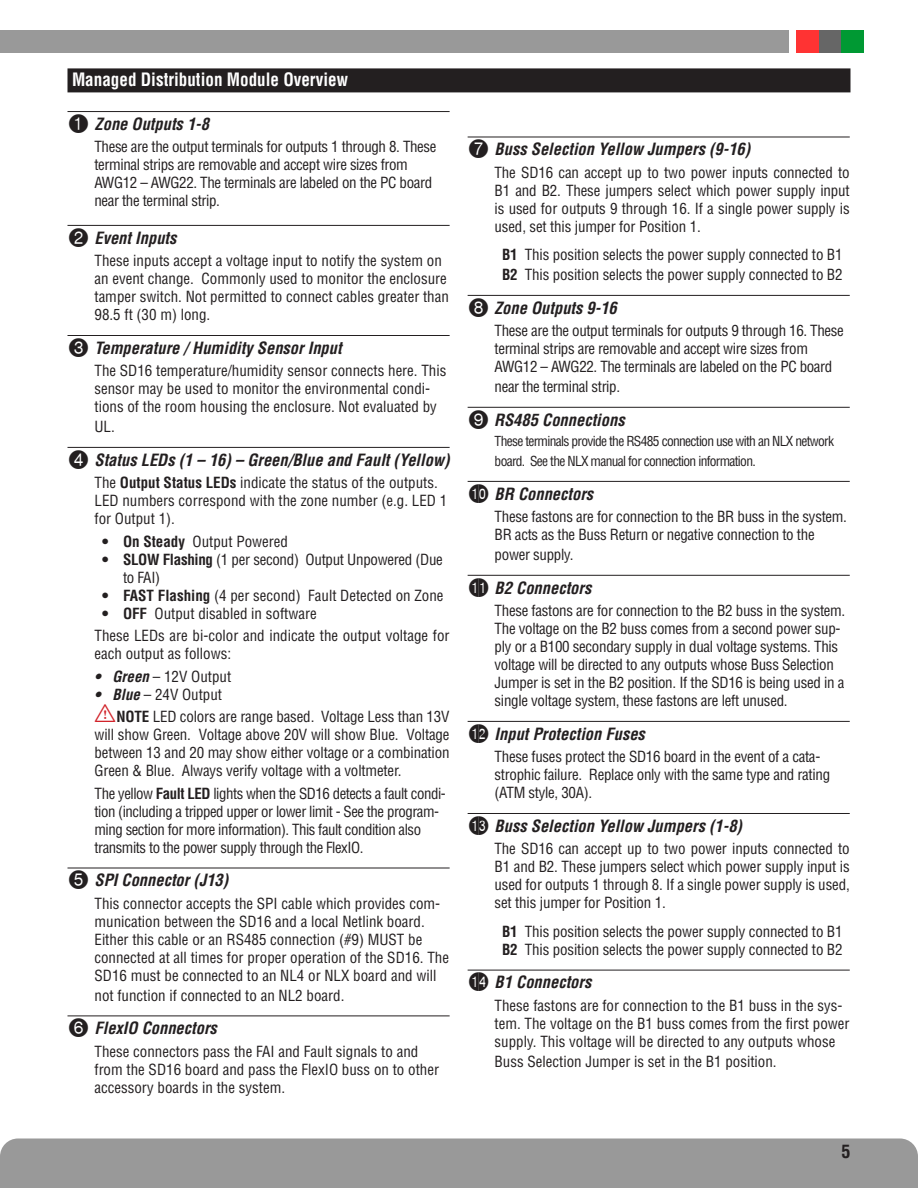
<style>
.page{position:relative;width:918px;height:1188px;background:#fff}
.page>*{position:absolute;margin:0;border:0;box-sizing:border-box;transform-origin:0 0}
.SubHeading_1{font:700 condensed 18px "Helvetica LT Std";color:#fff;scale:.95 1}
.t1{font:700 condensed 18px "Helvetica LT Std";color:#231f20}
.Numbered_List_-_Call{font:italic 700 condensed 16.5px "Helvetica LT Std";color:#231f20}
.Callout_Description{font:condensed 15px/18px "Helvetica LT Std";letter-spacing:-.01em;color:#231f20}
.Body_Text__Specifica{font:condensed 15px/18px "Helvetica LT Std";letter-spacing:-.01em;color:#231f20;text-align:justify}
.Callout_Description-2{font:condensed 15px/18px "Helvetica LT Std";letter-spacing:-.03em;color:#231f20}
.Body_Text{font:condensed 15px/18px "Helvetica LT Std";letter-spacing:-.01em;color:#231f20;text-align:justify}
.Callout_Description-3{font:condensed 13.5px/19.8px "Helvetica LT Std";letter-spacing:-.05em;color:#231f20}
.s1{font-family:"Circle Frame Neg";font-weight:400;font-style:normal;font-stretch:normal;font-size:25.5px}
.s2{font-weight:700}
.s3{font-weight:700;font-style:italic}
.s4{font-family:"tables";font-stretch:normal;font-size:24px;color:#d1232a}
</style>
<div class="page">
<div style="left:1px;top:1138px;width:917px;height:50px;background:#999"></div>
<svg style="left:0;top:1151px;width:1px;height:37px"></svg>
<div style="left:796px;top:30px;width:23px;height:22px;background:#f33"></div>
<div style="left:819px;top:30px;width:22px;height:22px;background:#666"></div>
<div style="left:841px;top:30px;width:23px;height:22px;background:#093"></div>
<div style="left:0;top:30px;width:789px;height:23px;background:#999"></div>
<hr style="left:68px;top:111px;width:382px;height:1px;background:#231f20">
<hr style="left:68px;top:225px;width:382px;height:1px;background:#231f20">
<hr style="left:68px;top:335px;width:382px;height:1px;background:#231f20">
<hr style="left:68px;top:447px;width:382px;height:1px;background:#231f20">
<hr style="left:68px;top:868px;width:382px;height:1px;background:#231f20">
<hr style="left:68px;top:1016px;width:382px;height:1px;background:#231f20">
<hr style="left:468px;top:137px;width:382px;height:1px;background:#231f20">
<hr style="left:468px;top:295px;width:382px;height:1px;background:#231f20">
<hr style="left:468px;top:407px;width:382px;height:1px;background:#231f20">
<hr style="left:468px;top:481px;width:382px;height:1px;background:#231f20">
<hr style="left:468px;top:575px;width:382px;height:1px;background:#231f20">
<hr style="left:468px;top:721px;width:382px;height:1px;background:#231f20">
<hr style="left:468px;top:813px;width:382px;height:1px;background:#231f20">
<hr style="left:468px;top:970px;width:382px;height:1px;background:#231f20">
<div style="left:68px;top:68px;width:782px;height:24px;background:#231f20"></div>
<p class="SubHeading_1" style="left:72px;top:69px;width:292px">Managed Distribution Module Overview</p>
<p class="Numbered_List_-_Call" style="left:68px;top:114px;width:143px"><span class="s1">1</span> Zone Outputs 1-8</p>
<p class="Callout_Description" style="left:94px;top:138px;width:344px">These are the output terminals for outputs 1 through 8. These terminal strips are removable and accept wire sizes from AWG12 – AWG22. The terminals are labeled on the PC board near the terminal strip.</p>
<p class="Numbered_List_-_Call" style="left:68px;top:227px;width:111px"><span class="s1">2</span> Event Inputs</p>
<p class="Callout_Description" style="left:94px;top:252px;width:356px">These inputs accept a voltage input to notify the system on an event change. Commonly used to monitor the enclosure tamper switch. Not permitted to connect cables greater than 98.5 ft (30 m) long.</p>
<p class="Numbered_List_-_Call" style="left:68px;top:338px;width:276px"><span class="s1">3</span> Temperature / Humidity Sensor Input</p>
<p class="Callout_Description" style="left:94px;top:362px;width:353px">The SD16 temperature/humidity sensor connects here. This sensor may be used to monitor the environmental condi&shy;tions of the room housing the enclosure. Not evaluated by</p>
<p class="Callout_Description" style="left:94px;top:418px;width:20px">UL.</p>
<p class="Numbered_List_-_Call" style="left:68px;top:449px;width:384px"><span class="s1">4</span> Status LEDs (1 – 16) – Green/Blue and Fault (Yellow)</p>
<p class="Callout_Description" style="left:94px;top:474px;width:354px">The <span class="s2">Output Status LEDs</span> indicate the status of the outputs.<br>LED numbers correspond with the zone number (e.g. LED 1 for Output 1).</p>
<p class="Callout_Description" style="left:102px;top:532px;width:187px"><span class="s2">• On Steady</span> Output Powered</p>
<p class="Callout_Description" style="left:123px;top:550px;width:321px;text-indent:-21px"><span class="s2">• SLOW Flashing</span> (1 per second) Output Unpowered (Due to FAI)</p>
<p class="Callout_Description" style="left:102px;top:586px;width:343px"><span class="s2">• FAST Flashing</span> (4 per second) Fault Detected on Zone</p>
<p class="Callout_Description" style="left:102px;top:604px;width:216px"><span class="s2">• OFF</span> Output disabled in software</p>
<p class="Callout_Description" style="left:94px;top:627px;width:357px">These LEDs are bi-color and indicate the output voltage for each output as follows:</p>
<p class="Callout_Description" style="left:94px;top:667px;width:138px"><span class="s3">• Green</span> – 12V Output</p>
<p class="Callout_Description" style="left:94px;top:685px;width:129px"><span class="s3">• Blue</span> – 24V Output</p>
<p class="Body_Text" style="left:94px;top:708px;width:357px"><span class="s4">I</span><span class="s2">NOTE</span> LED colors are range based. Voltage Less than 13V will show Green. Voltage above 20V will show Blue. Voltage between 13 and 20 may show either voltage or a combination Green &amp; Blue. Always verify voltage with a voltmeter.</p>
<p class="Callout_Description-2" style="left:94px;top:784px;width:353px">The yellow <span class="s2">Fault LED</span> lights when the SD16 detects a fault condi&shy;tion (including a tripped upper or lower limit - See the program&shy;ming section for more information). This fault condition also transmits to the power supply through the FlexIO.</p>
<p class="Numbered_List_-_Call" style="left:68px;top:870px;width:162px"><span class="s1">5</span> SPI Connector (J13)</p>
<p class="Callout_Description" style="left:94px;top:894px;width:356px">This connector accepts the SPI cable which provides com&shy;munication between the SD16 and a local Netlink board.<br>Either this cable or an RS485 connection (#9) MUST be connected at all times for proper operation of the SD16. The SD16 must be connected to an NL4 or NLX board and will</p>
<p class="Callout_Description" style="left:94px;top:986px;width:249px">not function if connected to an NL2 board.</p>
<p class="Numbered_List_-_Call" style="left:68px;top:1018px;width:151px"><span class="s1">6</span> FlexIO Connectors</p>
<p class="Callout_Description" style="left:94px;top:1042px;width:346px">These connectors pass the FAI and Fault signals to and from the SD16 board and pass the FlexIO buss on to other accessory boards in the system.</p>
<p class="Numbered_List_-_Call" style="left:468px;top:139px;width:284px"><span class="s1">7</span> Buss Selection Yellow Jumpers (9-16)</p>
<p class="Body_Text__Specifica" style="left:495px;top:163px;width:357px">The SD16 can accept up to two power inputs connected to B1 and B2. These jumpers select which power supply input is used for outputs 9 through 16. If a single power supply is used, set this jumper for Position 1.</p>
<p class="Callout_Description" style="left:502px;top:246px;width:342px"><span class="s2">B1</span> This position selects the power supply connected to B1</p>
<p class="Callout_Description" style="left:502px;top:266px;width:342px"><span class="s2">B2</span> This position selects the power supply connected to B2</p>
<p class="Numbered_List_-_Call" style="left:468px;top:297px;width:151px"><span class="s1">8</span> Zone Outputs 9-16</p>
<p class="Callout_Description" style="left:495px;top:322px;width:351px">These are the output terminals for outputs 9 through 16. These terminal strips are removable and accept wire sizes from<br>AWG12 – AWG22. The terminals are labeled on the PC board</p>
<p class="Callout_Description" style="left:495px;top:378px;width:125px">near the terminal strip.</p>
<p class="Numbered_List_-_Call" style="left:468px;top:409px;width:159px"><span class="s1">9</span> RS485 Connections</p>
<p class="Callout_Description-3" style="left:495px;top:431px;width:341px">These terminals provide the RS485 connection use with an NLX network board. See the NLX manual for connection information.</p>
<p class="Numbered_List_-_Call" style="left:468px;top:483px;width:127px"><span class="s1">BK</span> BR Connectors</p>
<p class="Callout_Description" style="left:495px;top:508px;width:352px">These fastons are for connection to the BR buss in the system.<br>BR acts as the Buss Return or negative connection to the</p>
<p class="Callout_Description" style="left:495px;top:546px;width:78px">power supply.</p>
<p class="Numbered_List_-_Call" style="left:468px;top:577px;width:125px"><span class="s1">BL</span> B2 Connectors</p>
<p class="Callout_Description" style="left:495px;top:602px;width:351px">These fastons are for connection to the B2 buss in the system.<br>The voltage on the B2 buss comes from a second power sup&shy;ply or a B100 secondary supply in dual voltage systems. This voltage will be directed to any outputs whose Buss Selection Jumper is set in the B2 position. If the SD16 is being used in a single voltage system, these fastons are left unused.</p>
<p class="Numbered_List_-_Call" style="left:468px;top:723px;width:179px"><span class="s1">BM</span> Input Protection Fuses</p>
<p class="Callout_Description" style="left:495px;top:748px;width:337px">These fuses protect the SD16 board in the event of a cata&shy;strophic failure. Replace only with the same type and rating (ATM style, 30A).</p>
<p class="Numbered_List_-_Call" style="left:468px;top:816px;width:276px"><span class="s1">BN</span> Buss Selection Yellow Jumpers (1-8)</p>
<p class="Body_Text__Specifica" style="left:495px;top:840px;width:357px">The SD16 can accept up to two power inputs connected to B1 and B2. These jumpers select which power supply input is used for outputs 1 through 8. If a single power supply is used, set this jumper for Position 1.</p>
<p class="Callout_Description" style="left:502px;top:922px;width:342px"><span class="s2">B1</span> This position selects the power supply connected to B1</p>
<p class="Callout_Description" style="left:502px;top:940px;width:342px"><span class="s2">B2</span> This position selects the power supply connected to B2</p>
<p class="Numbered_List_-_Call" style="left:468px;top:972px;width:125px"><span class="s1">BO</span> B1 Connectors</p>
<p class="Callout_Description" style="left:495px;top:996px;width:356px">These fastons are for connection to the B1 buss in the sys&shy;tem. The voltage on the B1 buss comes from the first power supply. This voltage will be directed to any outputs whose</p>
<p class="Callout_Description" style="left:495px;top:1052px;width:281px">Buss Selection Jumper is set in the B1 position.</p>
<p class="t1" style="left:842px;top:1140px;width:10px">5</p>
</div>
